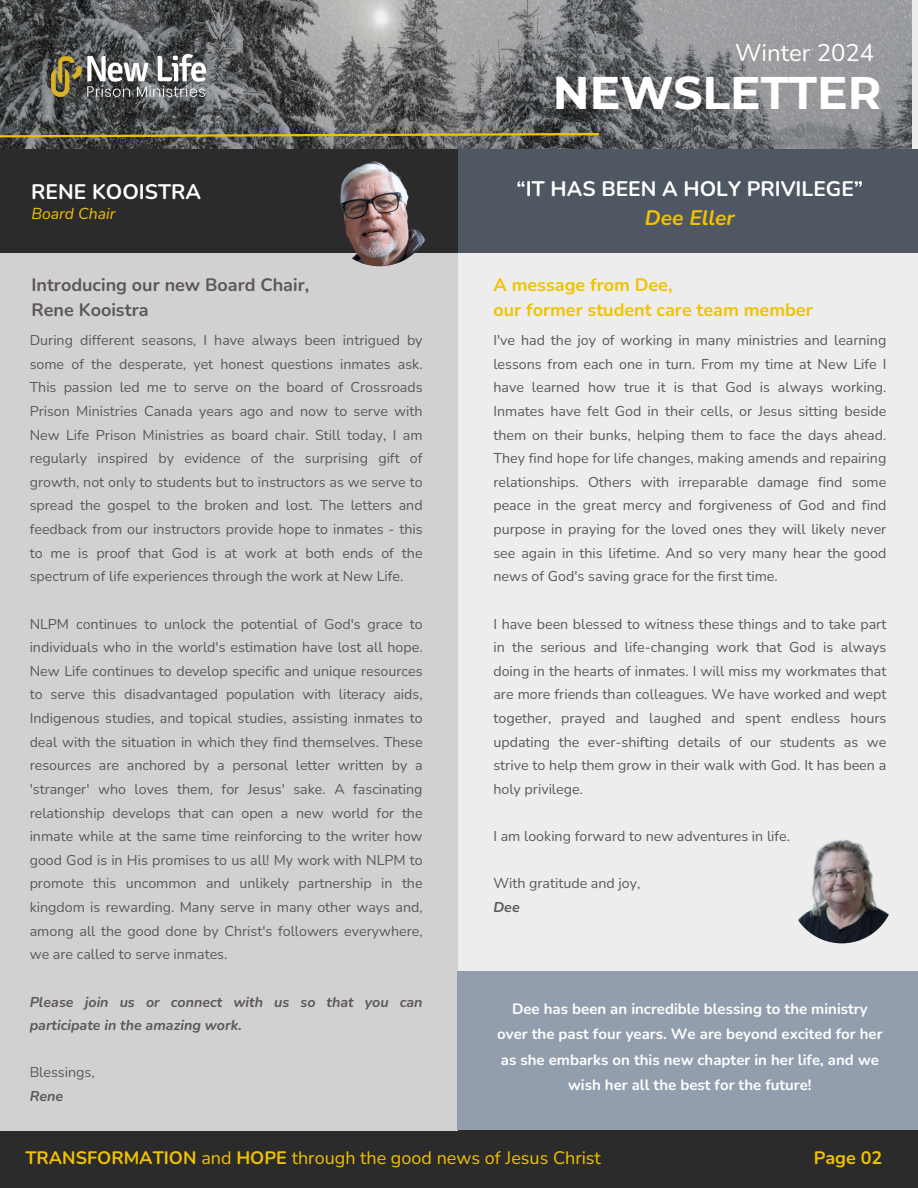
<style>
.page{position:relative;width:918px;height:1188px;background:#ededed}
.page>*{position:absolute;margin:0;border:0;box-sizing:border-box;transform-origin:0 0}
.t1{font:700 45.6px "Montserrat";color:#fff}
.t2{font:24px "Nunito";color:#fff}
.t3{font:700 21px "Nunito";color:#fff}
.t4{font:italic 700 21px "Nunito";color:#f0c200}
.t5{font:18px "Nunito";color:#f0c200}
.t6{font:700 18px/24.8px "Nunito";color:#f0c200}
.t7{font:700 18px/24.8px "Nunito";color:#5d575c}
.t8{font:italic 15.75px "Nunito";color:#f0c200}
.t9{font:700 15px/25.5px "Nunito";color:#fff;text-align:center}
.t10{font:14.25px/23.7px "Nunito";color:#5d575c;text-align:justify}
.t11{font:italic 700 14.25px/23.7px "Nunito";color:#5d575c}
.s1{font-weight:700}
</style>
<div class="page">
<div style="left:0;top:1129px;width:918px;height:59px;background:#2b2b2b"></div>
<img style="left:0;top:0;width:912px;height:149px">
<div style="left:0;top:149px;width:458px;height:981px;background:#d1d1d1"></div>
<div style="left:452px;top:149px;width:466px;height:104px;background:#4e5762"></div>
<div style="left:0;top:149px;width:458px;height:104px;background:#2b2b2b"></div>
<img style="left:51px;top:55px;width:154px;height:41px">
<svg style="left:0;top:132px;width:600px;height:7px;background:#86793b"></svg>
<img style="left:327px;top:161px;width:105px;height:105px;border-radius:50%">
<img style="left:789px;top:838px;width:106px;height:105px;border-radius:50%">
<div style="left:458px;top:972px;width:460px;height:158px;background:#929ead"></div>
<p class="t2" style="left:735px;top:37px;width:141px">Winter 2024</p>
<p class="t1" style="left:553px;top:64px;width:330px">NEWSLETTER</p>
<h6 class="t3" style="left:31px;top:178px;width:171px">RENE KOOISTRA</h6>
<p class="t8" style="left:31px;top:203px;width:86px">Board Chair</p>
<h3 class="t3" style="left:517px;top:175px;width:348px">“IT HAS BEEN A HOLY PRIVILEGE”</h3>
<h3 class="t4" style="left:645px;top:204px;width:91px">Dee Eller</h3>
<p class="t7" style="left:31px;top:273px;width:279px">Introducing our new Board Chair,<br>Rene Kooistra</p>
<p class="t6" style="left:493px;top:273px;width:321px">A message from Dee,<br>our former student care team member</p>
<p class="t10" style="left:30px;top:329px;width:394px">During different seasons, I have always been intrigued by some of the desperate, yet honest questions inmates ask.<br>This passion led me to serve on the board of Crossroads Prison Ministries Canada years ago and now to serve with New Life Prison Ministries as board chair. Still today, I am regularly inspired by evidence of the surprising gift of growth, not only to students but to instructors as we serve to spread the gospel to the broken and lost. The letters and feedback from our instructors provide hope to inmates - this to me is proof that God is at work at both ends of the spectrum of life experiences through the work at New Life.</p>
<p class="t10" style="left:30px;top:612px;width:394px">NLPM continues to unlock the potential of God's grace to individuals who in the world's estimation have lost all hope.<br>New Life continues to develop specific and unique resources to serve this disadvantaged population with literacy aids, Indigenous studies, and topical studies, assisting inmates to deal with the situation in which they find themselves. These resources are anchored by a personal letter written by a 'stranger' who loves them, for Jesus' sake. A fascinating relationship develops that can open a new world for the inmate while at the same time reinforcing to the writer how good God is in His promises to us all! My work with NLPM to promote this uncommon and unlikely partnership in the kingdom is rewarding. Many serve in many other ways and, among all the good done by Christ's followers everywhere, we are called to serve inmates.</p>
<p class="t11" style="left:30px;top:990px;width:394px">Please join us or connect with us so that you can participate in the amazing work.</p>
<p class="t10" style="left:30px;top:1061px;width:66px">Blessings,</p>
<p class="t11" style="left:30px;top:1085px;width:35px">Rene</p>
<h1 class="t10" style="left:493px;top:329px;width:394px">I've had the joy of working in many ministries and learning lessons from each one in turn. From my time at New Life I have learned how true it is that God is always working.<br>Inmates have felt God in their cells, or Jesus sitting beside them on their bunks, helping them to face the days ahead.<br>They find hope for life changes, making amends and repairing relationships. Others with irreparable damage find some peace in the great mercy and forgiveness of God and find purpose in praying for the loved ones they will likely never see again in this lifetime. And so very many hear the good news of God's saving grace for the first time.</h1>
<h3 class="t10" style="left:493px;top:612px;width:394px">I have been blessed to witness these things and to take part in the serious and life-changing work that God is always doing in the hearts of inmates. I will miss my workmates that are more friends than colleagues. We have worked and wept together, prayed and laughed and spent endless hours updating the ever-shifting details of our students as we strive to help them grow in their walk with God. It has been a holy privilege.</h3>
<p class="t10" style="left:493px;top:825px;width:298px">I am looking forward to new adventures in life.</p>
<p class="t10" style="left:493px;top:872px;width:148px">With gratitude and joy,</p>
<p class="t11" style="left:493px;top:896px;width:28px">Dee</p>
<h5 class="t9" style="left:497px;top:996px;width:387px">Dee has been an incredible blessing to the ministry over the past four years. We are beyond excited for her as she embarks on this new chapter in her life, and we wish her all the best for the future!</h5>
<p class="t5" style="left:25px;top:1146px;width:577px"><span class="s1">TRANSFORMATION</span> and <span class="s1">HOPE</span> through the good news of Jesus Christ</p>
<p class="t6" style="left:814px;top:1146px;width:70px">Page 02</p>
</div>
